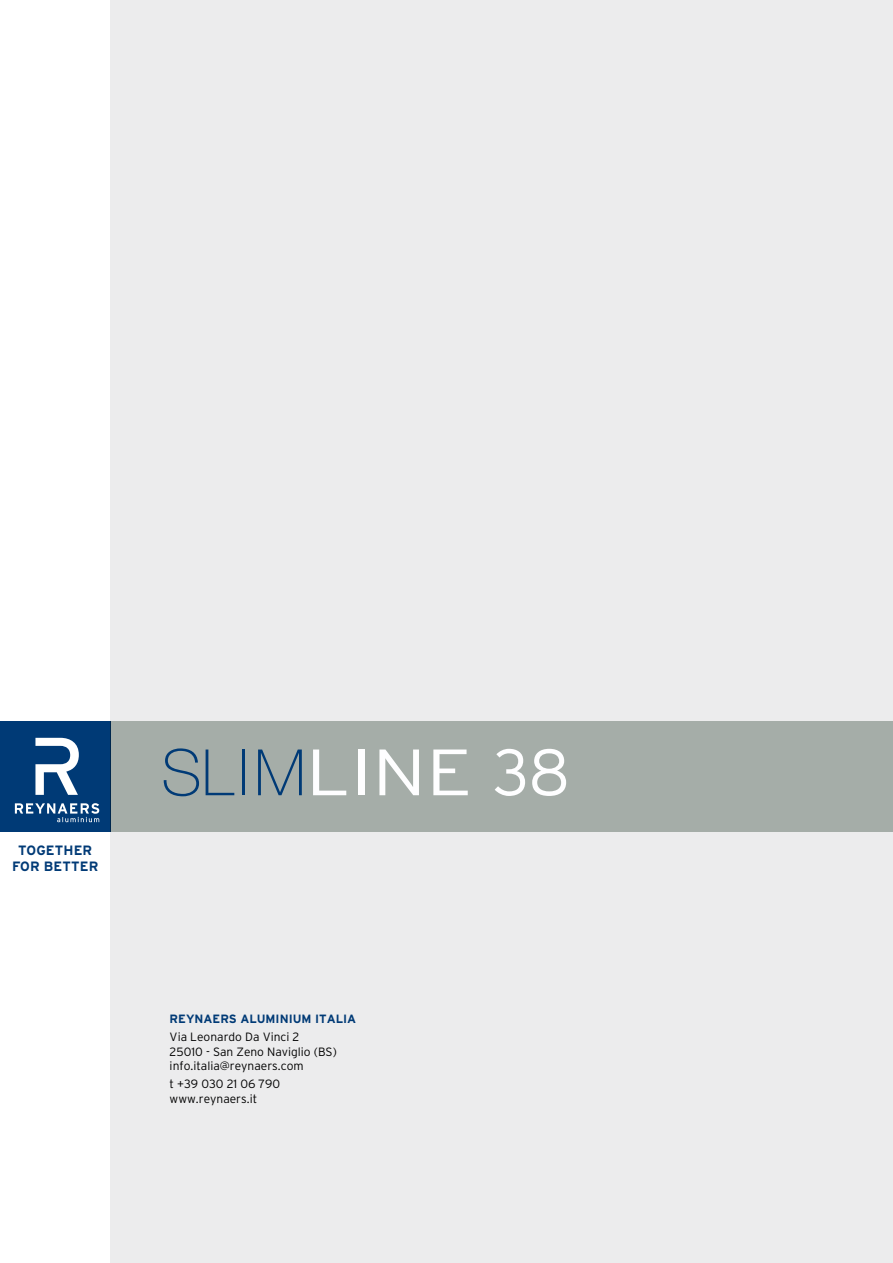
<style>
.page{position:relative;width:893px;height:1263px;background:#fff}
.page>*{position:absolute;margin:0;border:0;box-sizing:border-box;transform-origin:0 0}
.t1{font:700 13.5px/16.2px "Interstate Rey";letter-spacing:.01em;color:#003a76;text-align:center}
.t2{font:300 12px/14.4px "Interstate Rey";color:#000}
.t3{font:700 12px "Interstate Rey";color:#003a76}
</style>
<div class="page">
<div style="left:111px;top:0;width:782px;height:1263px;background:#ececed"></div>
<div style="left:111px;top:721px;width:782px;height:110px;background:#a5ada8"></div>
<div style="left:0;top:721px;width:111px;height:110px;background:#003a76"></div>
<svg style="left:35px;top:738px;width:44px;height:57px"></svg>
<svg style="left:15px;top:803px;width:84px;height:19px"></svg>
<svg style="left:532px;top:749px;width:34px;height:47px"></svg>
<svg style="left:495px;top:749px;width:30px;height:47px"></svg>
<svg style="left:433px;top:749px;width:35px;height:46px"></svg>
<svg style="left:379px;top:749px;width:40px;height:46px"></svg>
<div style="left:359px;top:749px;width:6px;height:46px;background:#fefeff"></div>
<svg style="left:313px;top:749px;width:33px;height:46px"></svg>
<svg style="left:258px;top:749px;width:44px;height:46px"></svg>
<hr style="left:242px;top:749px;width:3px;height:46px;background:#003a76">
<svg style="left:206px;top:749px;width:28px;height:46px"></svg>
<svg style="left:164px;top:748px;width:35px;height:48px"></svg>
<p class="t1" style="left:12px;top:842px;width:88px">TOGETHER<br>FOR BETTER</p>
<p class="t3" style="left:170px;top:1010px;width:188px">REYNAERS ALUMINIUM ITALIA</p>
<p class="t2" style="left:170px;top:1030px;width:169px">Via Leonardo Da Vinci 2<br>25010 - San Zeno Naviglio (BS) info.italia@reynaers.com</p>
<p class="t2" style="left:170px;top:1077px;width:112px">t +39 030 21 06 790 www.reynaers.it</p>
</div>
